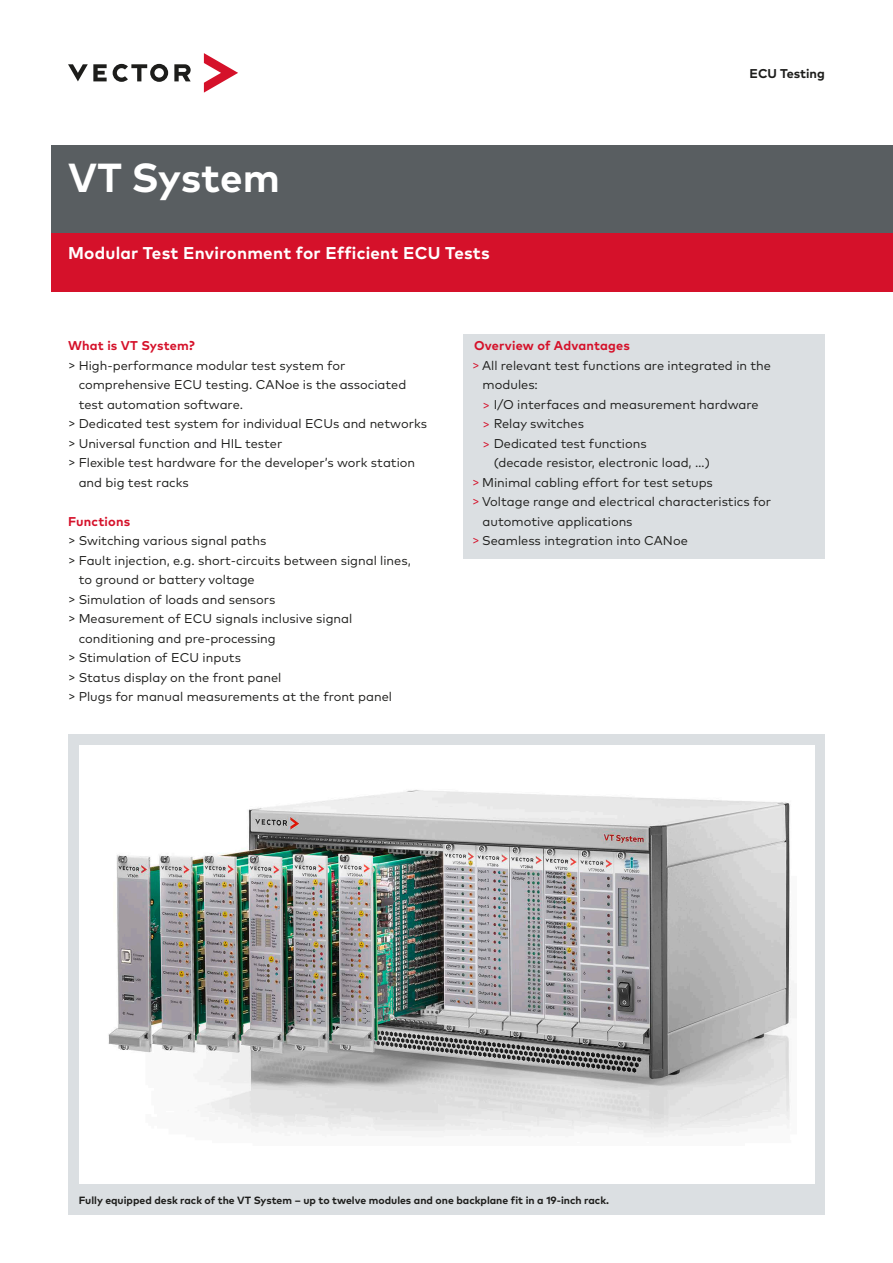
<style>
.page{position:relative;width:893px;height:1263px;background:#fff}
.page>*{position:absolute;margin:0;border:0;box-sizing:border-box;transform-origin:0 0}
.t1{font:700 40.5px "Mark Pro";color:#fff}
.t2{font:700 17.1px "Mark Pro";letter-spacing:.015em;color:#fff}
.t3{font:12.75px "Mark Pro";color:#1d1d1b}
.t4{font:700 12.75px "Mark Pro";letter-spacing:.015em;color:#d5112a}
.t5{font:700 12.75px "Mark Pro";color:#1d1d1b}
.t6{font:700 10.5px "Mark Pro";color:#1d1d1b}
.s1{color:#d5112a}
</style>
<div class="page">
<svg style="left:204px;top:53px;width:34px;height:40px"></svg>
<svg style="left:68px;top:64px;width:123px;height:18px"></svg>
<div style="left:51px;top:146px;width:842px;height:87px;background:#595e61"></div>
<div style="left:51px;top:233px;width:842px;height:58px;background:#d5112a"></div>
<div style="left:463px;top:334px;width:362px;height:225px;background:#dbdfe2"></div>
<div style="left:68px;top:734px;width:757px;height:480px;background:#dbdfe2"></div>
<div style="left:79px;top:745px;width:735px;height:439px;background:#fff"></div>
<img style="left:108px;top:790px;width:688px;height:347px">
<h1 class="t1" style="left:68px;top:146px;width:213px">VT System</h1>
<h2 class="t2" style="left:68px;top:240px;width:423px">Modular Test Environment for Efficient ECU Tests</h2>
<p class="t5" style="left:750px;top:63px;width:77px">ECU Testing</p>
<p class="t4" style="left:68px;top:336px;width:128px">What is VT System?</p>
<p class="t3" style="left:68px;top:356px;width:279px">&gt; High-performance modular test system for</p>
<p class="t3" style="left:79px;top:375px;width:329px">comprehensive ECU testing. CANoe is the associated</p>
<p class="t3" style="left:79px;top:394px;width:166px">test automation software.</p>
<p class="t3" style="left:68px;top:414px;width:360px">&gt; Dedicated test system for individual ECUs and networks</p>
<p class="t3" style="left:68px;top:434px;width:216px">&gt; Universal function and HIL tester</p>
<p class="t3" style="left:68px;top:453px;width:349px">&gt; Flexible test hardware for the developer’s work station</p>
<p class="t3" style="left:79px;top:473px;width:112px">and big test racks</p>
<p class="t4" style="left:68px;top:511px;width:64px">Functions</p>
<p class="t3" style="left:68px;top:531px;width:200px">&gt; Switching various signal paths</p>
<p class="t3" style="left:68px;top:551px;width:344px">&gt; Fault injection, e.g. short-circuits between signal lines,</p>
<p class="t3" style="left:79px;top:570px;width:178px">to ground or battery voltage</p>
<p class="t3" style="left:68px;top:590px;width:209px">&gt; Simulation of loads and sensors</p>
<p class="t3" style="left:68px;top:609px;width:286px">&gt; Measurement of ECU signals inclusive signal</p>
<p class="t3" style="left:79px;top:629px;width:199px">conditioning and pre-processing</p>
<p class="t3" style="left:68px;top:648px;width:174px">&gt; Stimulation of ECU inputs</p>
<p class="t3" style="left:68px;top:668px;width:215px">&gt; Status display on the front panel</p>
<p class="t3" style="left:68px;top:687px;width:325px">&gt; Plugs for manual measurements at the front panel</p>
<p class="t4" style="left:474px;top:336px;width:157px">Overview of Advantages</p>
<p class="t3" style="left:472px;top:356px;width:301px"><span class="s1">&gt;</span> All relevant test functions are integrated in the</p>
<p class="t3" style="left:483px;top:375px;width:57px">modules:</p>
<p class="t3" style="left:483px;top:395px;width:278px"><span class="s1">&gt;</span> I/O interfaces and measurement hardware</p>
<p class="t3" style="left:483px;top:414px;width:103px"><span class="s1">&gt;</span> Relay switches</p>
<p class="t3" style="left:483px;top:434px;width:166px"><span class="s1">&gt;</span> Dedicated test functions</p>
<p class="t3" style="left:494px;top:453px;width:218px">(decade resistor, electronic load, …)</p>
<p class="t3" style="left:472px;top:473px;width:242px"><span class="s1">&gt;</span> Minimal cabling effort for test setups</p>
<p class="t3" style="left:472px;top:492px;width:301px"><span class="s1">&gt;</span> Voltage range and electrical characteristics for</p>
<p class="t3" style="left:483px;top:512px;width:151px">automotive applications</p>
<p class="t3" style="left:472px;top:531px;width:217px"><span class="s1">&gt;</span> Seamless integration into CANoe</p>
<p class="t6" style="left:79px;top:1192px;width:532px">Fully equipped desk rack of the VT System – up to twelve modules and one backplane fit in a 19-inch rack.</p>
</div>
